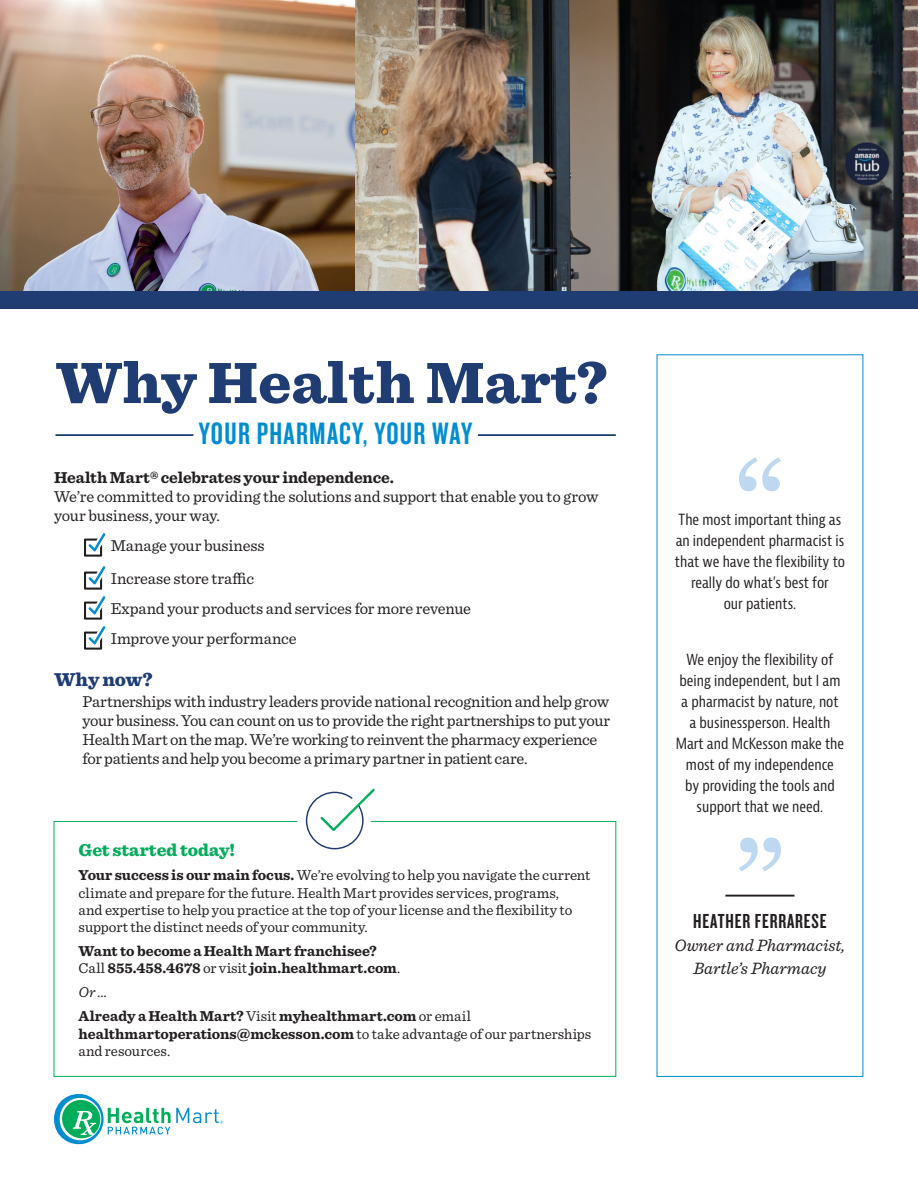
<style>
.page{position:relative;width:918px;height:1188px;background:#fff}
.page>*{position:absolute;margin:0;border:0;box-sizing:border-box;transform-origin:0 0}
.t1{font:900 60.75px "Sentinel";letter-spacing:.005em;color:#1f3c73}
.t2{font:32.1px "Knockout 48 Featherweight";letter-spacing:.04em;color:#008dd1}
.t3{font:21.15px "Knockout 48 Featherweight";letter-spacing:.04em;color:#231f20}
.t4{font:900 19.5px "Sentinel";letter-spacing:-.015em;color:#1f3c73}
.t5{font:900 18px "Sentinel";letter-spacing:-.005em;color:#00ad5a}
.t6{font:italic 17.25px/23px "Sentinel";color:#231f20;text-align:center}
.t7{font:16.5px/18.8px "Sentinel";letter-spacing:-.015em;color:#231f20}
.t8{font:700 16.5px "Sentinel";letter-spacing:-.01em;color:#231f20}
.t9{font:15px/17.2px "Sentinel";letter-spacing:-.005em;color:#231f20}
.t10{font:condensed 15px/21px "Bernina Sans";color:#231f20;text-align:center}
.t11{font:700 15px/17.2px "Sentinel";color:#231f20}
.s1{font-weight:700}
.s2{font-weight:400}
.s3{font-weight:400;font-style:italic}
</style>
<div class="page">
<svg style="left:84px;top:533px;width:22px;height:24px"></svg>
<svg style="left:84px;top:566px;width:22px;height:24px"></svg>
<svg style="left:84px;top:596px;width:22px;height:24px"></svg>
<svg style="left:84px;top:626px;width:22px;height:24px"></svg>
<svg style="left:739px;top:457px;width:42px;height:34px"></svg>
<svg style="left:739px;top:838px;width:42px;height:34px"></svg>
<hr style="left:725px;top:895px;width:69px;height:2px;background:#231f20">
<svg style="left:54px;top:1094px;width:169px;height:50px"></svg>
<img style="left:0;top:0;width:918px;height:292px">
<div style="left:0;top:292px;width:918px;height:17px;background:#1f3c73"></div>
<hr style="left:55px;top:434px;width:138px;height:2px;background:#1f3c73">
<hr style="left:478px;top:434px;width:138px;height:2px;background:#1f3c73">
<svg style="left:305px;top:788px;width:70px;height:33px"></svg>
<svg style="left:53px;top:821px;width:564px;height:256px"></svg>
<h1 class="t1" style="left:56px;top:334px;width:554px">Why Health Mart?</h1>
<h2 class="t2" style="left:199px;top:414px;width:275px">YOUR PHARMACY, YOUR WAY</h2>
<p class="t8" style="left:54px;top:465px;width:342px">Health Mart® celebrates your independence.</p>
<p class="t7" style="left:54px;top:486px;width:546px">We’re committed to providing the solutions and support that enable you to grow your business, your way.</p>
<p class="t7" style="left:111px;top:528px;width:156px;line-height:33px">Manage your business<br>Increase store traffic</p>
<p class="t7" style="left:111px;top:592px;width:362px;line-height:30px">Expand your products and services for more revenue<br>Improve your performance</p>
<p class="t4" style="left:54px;top:664px;width:100px">Why now?</p>
<p class="t7" style="left:82px;top:691px;width:529px">Partnerships with industry leaders provide national recognition and help grow your business. You can count on us to provide the right partnerships to put your Health Mart on the map. We’re working to reinvent the pharmacy experience for patients and help you become a primary partner in patient care.</p>
<p class="t5" style="left:79px;top:836px;width:158px">Get started today!</p>
<p class="t9" style="left:79px;top:866px;width:513px"><span class="s1">Your success is our main focus.</span> We’re evolving to help you navigate the current climate and prepare for the future. Health Mart provides services, programs,<br>and expertise to help you practice at the top of your license and the flexibility to support the distinct needs of your community.</p>
<p class="t11" style="left:79px;top:942px;width:323px">Want to become a Health Mart franchisee?<br><span class="s2">Call</span> 855.458.4678 <span class="s2">or visit</span> join.healthmart.com<span class="s2">.</span></p>
<p class="t11" style="left:79px;top:980px;width:394px;line-height:24px"><span class="s3">Or ...<br></span>Already a Health Mart? <span class="s2">Visit</span> myhealthmart.com <span class="s2">or email</span></p>
<p class="t9" style="left:79px;top:1024px;width:514px"><span class="s1">healthmartoperations@mckesson.com</span> to take advantage of our partnerships and resources.</p>
<p class="t10" style="left:675px;top:510px;width:172px">The most important thing as an independent pharmacist is that we have the flexibility to really do what’s best for<br>our patients.</p>
<p class="t10" style="left:676px;top:649px;width:170px">We enjoy the flexibility of being independent, but I am a pharmacist by nature, not<br>a businessperson. Health<br>Mart and McKesson make the most of my independence<br>by providing the tools and support that we need.</p>
<p class="t3" style="left:693px;top:908px;width:135px">HEATHER FERRARESE</p>
<p class="t6" style="left:675px;top:933px;width:172px">Owner and Pharmacist,<br>Bartle’s Pharmacy</p>
</div>
